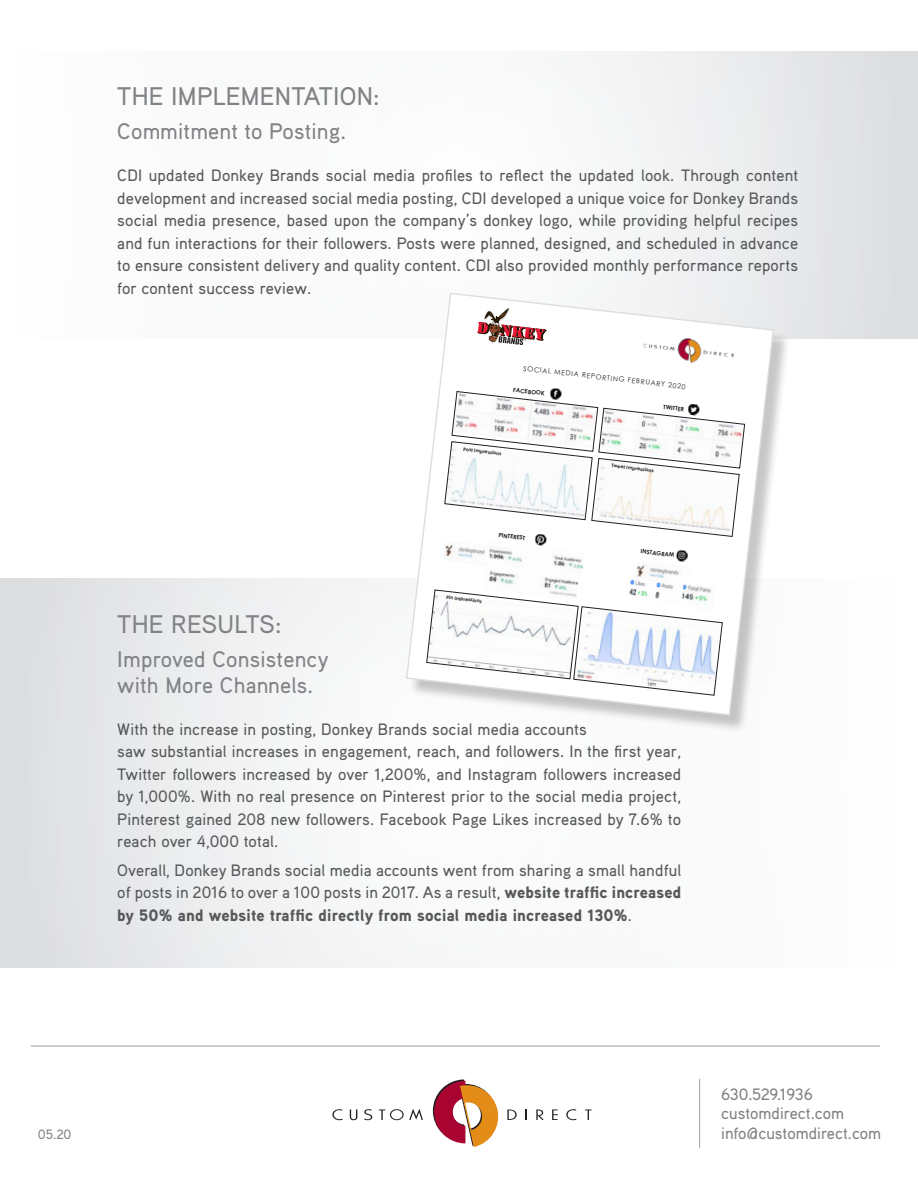
<style>
.page{position:relative;width:918px;height:1188px;background:#fff}
.page>*{position:absolute;margin:0;border:0;box-sizing:border-box;transform-origin:0 0}
.t1{font:500 25.5px "Aaux Pro";letter-spacing:.01em;color:#808285}
.t2{font:500 22.5px/25.5px "Aaux Pro";letter-spacing:.01em;color:#808285}
.t3{font:500 16.5px/22.5px "Aaux Pro";letter-spacing:.01em;color:#57585a;text-align:justify}
.t4{font:500 16.5px/19.5px "Aaux Pro";color:#808285}
.t5{font:500 16.5px "Aaux Pro";letter-spacing:-.02em;color:#808285}
.t6{font:500 13.5px "Aaux Pro";color:#808285}
.t7{font:6.9px "Century Gothic";color:#231f20}
.t8{font:700 5.85px "Century Gothic";color:#231f20}
.t9{font:700 4.95px "Century Gothic";color:#231f20}
.s1{font-weight:900}
</style>
<div class="page">
<div style="left:18px;top:51px;width:900px;height:288px;background:linear-gradient(to right,#fff,#e7e8e9)"></div>
<div style="left:0;top:579px;width:898px;height:388px;background:linear-gradient(to right,#e6e7e8,#fff)"></div>
<svg style="left:332px;top:1109px;width:11px;height:11px"></svg>
<svg style="left:349px;top:1109px;width:8px;height:11px"></svg>
<svg style="left:364px;top:1109px;width:8px;height:11px"></svg>
<svg style="left:379px;top:1109px;width:44px;height:11px"></svg>
<svg style="left:507px;top:1109px;width:10px;height:11px"></svg>
<svg style="left:536px;top:1109px;width:8px;height:11px"></svg>
<svg style="left:552px;top:1109px;width:6px;height:11px"></svg>
<svg style="left:566px;top:1109px;width:11px;height:11px"></svg>
<svg style="left:585px;top:1109px;width:7px;height:11px"></svg>
<svg style="left:433px;top:1079px;width:66px;height:68px"></svg>
<hr style="left:699px;top:1079px;width:1px;height:69px;background:#a8a9ad">
<hr style="left:31px;top:1046px;width:849px;height:1px;background:#a8a9ad">
<div style="left:409px;top:295px;width:382px;height:438px;background:#231f20;opacity:.25"></div>
<svg style="left:405px;top:292px;width:370px;height:424px"></svg>
<p class="t1" style="left:117px;top:80px;width:264px">THE IMPLEMENTATION:</p>
<p class="t2" style="left:117px;top:118px;width:231px">Commitment to Posting.</p>
<p class="t3" style="left:117px;top:164px;width:683px">CDI updated Donkey Brands social media profiles to reflect the updated look. Through content development and increased social media posting, CDI developed a unique voice for Donkey Brands social media presence, based upon the company’s donkey logo, while providing helpful recipes and fun interactions for their followers. Posts were planned, designed, and scheduled in advance to ensure consistent delivery and quality content. CDI also provided monthly performance reports for content success review.</p>
<p class="t7" style="left:524px;top:365px;width:165px;rotate:6deg">SOCIAL MEDIA REPORTING FEBRUARY 2020</p>
<p class="t8" style="left:514px;top:386px;width:33px;rotate:6deg">FACEBOOK</p>
<p class="t8" style="left:664px;top:403px;width:22px;rotate:6deg">TWITTER</p>
<p class="t9" style="left:464px;top:446px;width:40px;rotate:7deg">Post Impressions</p>
<p class="t9" style="left:612px;top:462px;width:44px;rotate:7deg">Tweet Impressions</p>
<p class="t8" style="left:499px;top:531px;width:28px;rotate:6deg">PINTEREST</p>
<p class="t9" style="left:447px;top:594px;width:37px;rotate:7deg">Pin Impressions</p>
<p class="t8" style="left:641px;top:548px;width:35px;rotate:6deg">INSTAGRAM</p>
<p class="t1" style="left:117px;top:608px;width:166px">THE RESULTS:</p>
<p class="t2" style="left:117px;top:646px;width:213px">Improved Consistency with More Channels.</p>
<p class="t3" style="left:117px;top:717px;width:566px;text-align:left">With the increase in posting, Donkey Brands social media accounts<br>saw substantial increases in engagement, reach, and followers. In the first year, Twitter followers increased by over 1,200%, and Instagram followers increased by 1,000%. With no real presence on Pinterest prior to the social media project, Pinterest gained 208 new followers. Facebook Page Likes increased by 7.6% to reach over 4,000 total.</p>
<p class="t3" style="left:117px;top:858px;width:566px">Overall, Donkey Brands social media accounts went from sharing a small handful of posts in 2016 to over a 100 posts in 2017. As a result, <span class="s1">website traffic increased by 50% and website traffic directly from social media increased 130%</span>.</p>
<p class="t6" style="left:38px;top:1125px;width:35px">05.20</p>
<p class="t5" style="left:721px;top:1083px;width:93px">630.529.1936</p>
<p class="t4" style="left:721px;top:1103px;width:161px">customdirect.com info@customdirect.com</p>
</div>
